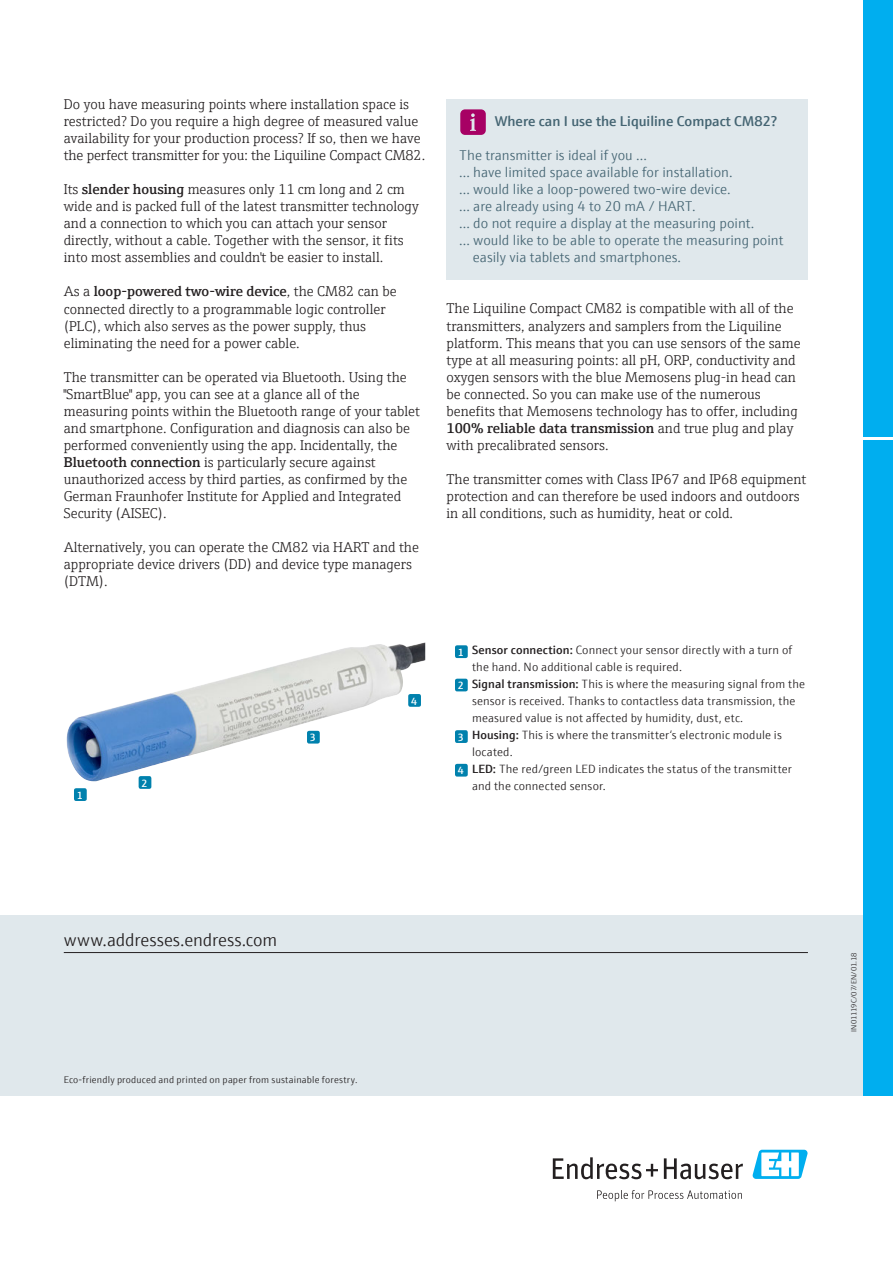
<style>
.page{position:relative;width:893px;height:1263px;background:#fff}
.page>*{position:absolute;margin:0;border:0;box-sizing:border-box;transform-origin:0 0}
.t1{font:300 18px "E+H Sans";letter-spacing:-.005em;color:#231f20}
.t2{font:300 14.25px/17px "E+H Serif";color:#231f20}
.t3{font:300 14.25px "E+H Sans";color:#446472}
.t4{font:600 14.25px "E+H Sans";color:#446472}
.t5{font:300 12px "E+H Sans";letter-spacing:.01em;color:#231f20}
.t6{font:600 10.5px "E+H Sans";color:#fff}
.t7{font:300 9.75px "E+H Sans";letter-spacing:.02em;color:#231f20}
.t8{font:300 7.5px "E+H Sans";letter-spacing:-.015em;color:#231f20}
.s1{font-weight:600}
</style>
<div class="page">
<div style="left:0;top:915px;width:863px;height:181px;background:#e0e8ec"></div>
<div style="left:446px;top:99px;width:362px;height:181px;background:#e0e8ec"></div>
<svg style="left:460px;top:109px;width:26px;height:26px"></svg>
<hr style="left:64px;top:952px;width:744px;height:1px;background:#231f20">
<div style="left:863px;top:0;width:30px;height:1096px;background:#00aeef"></div>
<hr style="left:859px;top:437px;width:34px;height:2px;background:#fff">
<svg style="left:553px;top:1157px;width:105px;height:22px"></svg>
<svg style="left:664px;top:1158px;width:79px;height:21px"></svg>
<svg style="left:597px;top:1190px;width:145px;height:11px"></svg>
<svg style="left:752px;top:1150px;width:56px;height:29px"></svg>
<div style="left:455px;top:645px;width:13px;height:13px;background:#0081ad;border-radius:2px"></div>
<div style="left:455px;top:679px;width:13px;height:12px;background:#0081ad;border-radius:2px"></div>
<div style="left:455px;top:730px;width:13px;height:13px;background:#0081ad;border-radius:2px"></div>
<div style="left:455px;top:764px;width:13px;height:12px;background:#0081ad;border-radius:2px"></div>
<div style="left:139px;top:776px;width:12px;height:13px;background:#0081ad;border-radius:2px"></div>
<div style="left:307px;top:731px;width:13px;height:12px;background:#0081ad;border-radius:2px"></div>
<div style="left:74px;top:788px;width:13px;height:13px;background:#0081ad;border-radius:2px"></div>
<img style="left:95px;top:642px;width:329px;height:71px">
<p class="t2" style="left:64px;top:95px;width:363px">Do you have measuring points where installation space is restricted? Do you require a high degree of measured value availability for your production process? If so, then we have the perfect transmitter for you: the Liquiline Compact CM82.</p>
<p class="t2" style="left:64px;top:180px;width:356px">Its <span class="s1">slender housing</span> measures only 11 cm long and 2 cm wide and is packed full of the latest transmitter technology and a connection to which you can attach your sensor directly, without a cable. Together with the sensor, it fits into most assemblies and couldn't be easier to install.</p>
<p class="t2" style="left:64px;top:282px;width:334px">As a <span class="s1">loop-powered two-wire device</span>, the CM82 can be connected directly to a programmable logic controller (PLC), which also serves as the power supply, thus eliminating the need for a power cable.</p>
<p class="t2" style="left:64px;top:367px;width:358px">The transmitter can be operated via Bluetooth. Using the "SmartBlue" app, you can see at a glance all of the measuring points within the Bluetooth range of your tablet and smartphone. Configuration and diagnosis can also be performed conveniently using the app. Incidentally, the <span class="s1">Bluetooth connection</span> is particularly secure against unauthorized access by third parties, as confirmed by the German Fraunhofer Institute for Applied and Integrated Security (AISEC).</p>
<p class="t2" style="left:64px;top:537px;width:357px">Alternatively, you can operate the CM82 via HART and the appropriate device drivers (DD) and device type managers (DTM).</p>
<p class="t4" style="left:495px;top:110px;width:284px">Where can I use the Liquiline Compact CM82?</p>
<p class="t3" style="left:459px;top:145px;width:189px">The transmitter is ideal if you ...</p>
<p class="t3" style="left:459px;top:162px;width:275px">... have limited space available for installation.</p>
<p class="t3" style="left:459px;top:179px;width:273px">... would like a loop-powered two-wire device.</p>
<p class="t3" style="left:459px;top:196px;width:238px">... are already using 4 to 20 mA / HART.</p>
<p class="t3" style="left:459px;top:213px;width:296px">... do not require a display at the measuring point.</p>
<p class="t3" style="left:459px;top:230px;width:326px">... would like to be able to operate the measuring point</p>
<p class="t3" style="left:473px;top:247px;width:210px">easily via tablets and smartphones.</p>
<p class="t2" style="left:446px;top:299px;width:356px">The Liquiline Compact CM82 is compatible with all of the transmitters, analyzers and samplers from the Liquiline platform. This means that you can use sensors of the same type at all measuring points: all pH, ORP, conductivity and oxygen sensors with the blue Memosens plug-in head can be connected. So you can make use of the numerous benefits that Memosens technology has to offer, including <span class="s1">100% reliable data transmission</span> and true plug and play with precalibrated sensors.</p>
<p class="t2" style="left:446px;top:469px;width:361px">The transmitter comes with Class IP67 and IP68 equipment protection and can therefore be used indoors and outdoors in all conditions, such as humidity, heat or cold.</p>
<p class="t6" style="left:77px;top:787px;width:8px">1</p>
<p class="t6" style="left:142px;top:775px;width:8px">2</p>
<p class="t6" style="left:310px;top:730px;width:8px">3</p>
<p class="t6" style="left:411px;top:693px;width:8px">4</p>
<p class="t5" style="left:458px;top:641px;width:336px"><sub>1</sub> <span class="s1">Sensor connection:</span> Connect your sensor directly with a turn of</p>
<p class="t5" style="left:472px;top:658px;width:211px">the hand. No additional cable is required.</p>
<p class="t5" style="left:458px;top:675px;width:349px"><sub>2</sub> <span class="s1">Signal transmission:</span> This is where the measuring signal from the</p>
<p class="t5" style="left:472px;top:692px;width:325px">sensor is received. Thanks to contactless data transmission, the</p>
<p class="t5" style="left:472px;top:709px;width:273px">measured value is not affected by humidity, dust, etc.</p>
<p class="t5" style="left:458px;top:726px;width:325px"><sub>3</sub> <span class="s1">Housing:</span> This is where the transmitter‘s electronic module is</p>
<p class="t5" style="left:472px;top:743px;width:42px">located.</p>
<p class="t5" style="left:458px;top:760px;width:336px"><sub>4</sub> <span class="s1">LED:</span> The red/green LED indicates the status of the transmitter</p>
<p class="t5" style="left:472px;top:777px;width:135px">and the connected sensor.</p>
<p class="t1" style="left:64px;top:926px;width:215px">www.addresses.endress.com</p>
<p class="t7" style="left:64px;top:1073px;width:295px">Eco-friendly produced and printed on paper from sustainable forestry.</p>
<p class="t8" style="left:848px;top:1032px;width:81px;rotate:-90deg">IN01119C/07/EN/01.18</p>
</div>
